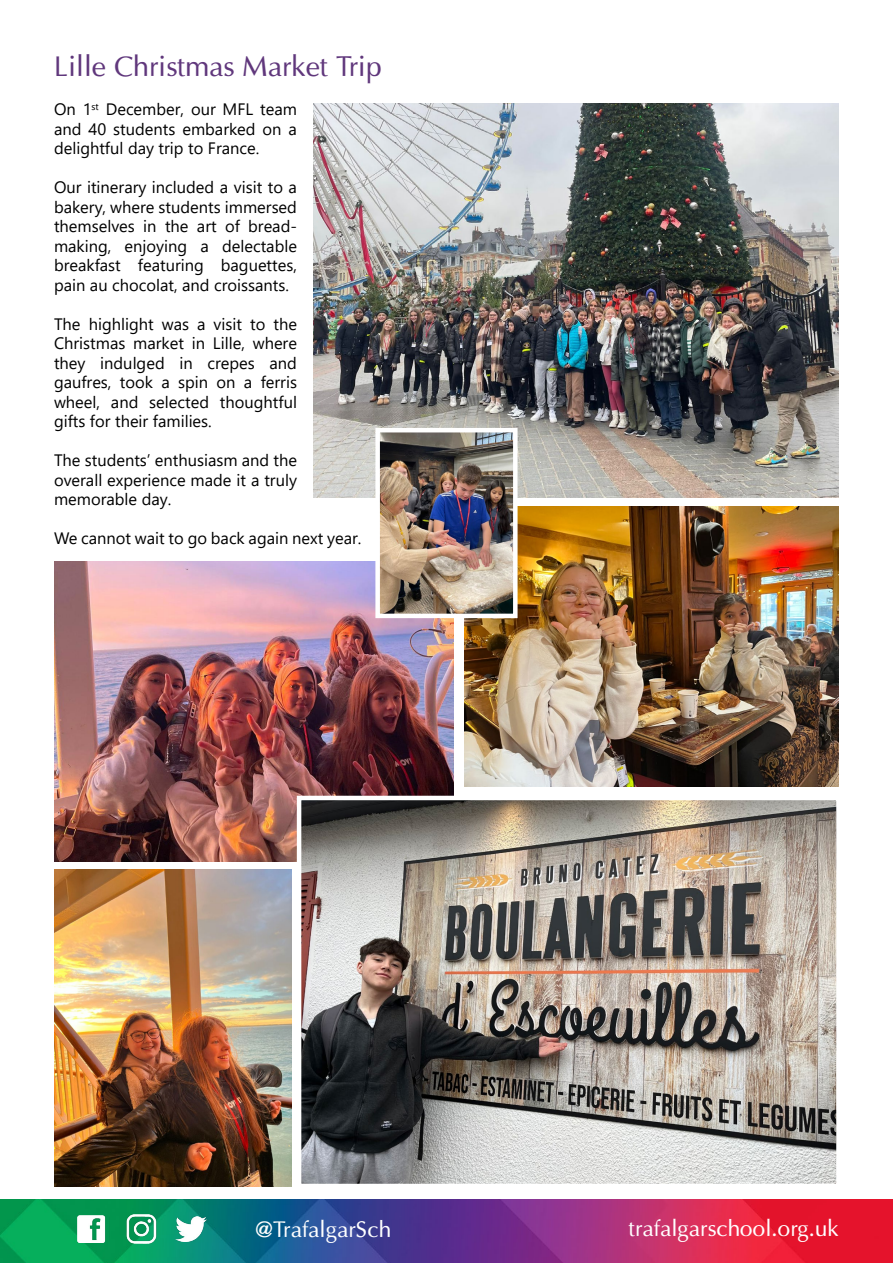
<style>
.page{position:relative;width:893px;height:1263px;background:#fff}
.page>*{position:absolute;margin:0;border:0;box-sizing:border-box;transform-origin:0 0}
.t1{font:28.5px "Optima";color:#60377c}
.t2{font:22.5px "Optima";color:#fff}
.t3{font:16.5px/19.5px "Segoe UI";color:#000;text-align:justify}
</style>
<div class="page">
<img style="left:0;top:1199px;width:893px;height:64px">
<img style="left:176px;top:1216px;width:30px;height:25px">
<img style="left:121px;top:1214px;width:39px;height:30px">
<img style="left:78px;top:1215px;width:31px;height:28px">
<img style="left:313px;top:103px;width:525px;height:394px">
<img style="left:54px;top:561px;width:400px;height:300px">
<img style="left:54px;top:870px;width:237px;height:316px">
<img style="left:302px;top:801px;width:534px;height:382px">
<div style="left:297px;top:796px;width:544px;height:392px;border:4px solid #fff"></div>
<img style="left:464px;top:506px;width:374px;height:281px">
<img style="left:380px;top:433px;width:133px;height:180px">
<div style="left:375px;top:428px;width:143px;height:190px;border:4px solid #fff"></div>
<h1 class="t1" style="left:54px;top:49px;width:330px">Lille Christmas Market Trip</h1>
<p class="t3" style="left:54px;top:98px;width:245px">On 1<sup>st</sup> December, our MFL team and 40 students embarked on a delightful day trip to France.</p>
<p class="t3" style="left:54px;top:176px;width:245px">Our itinerary included a visit to a bakery, where students immersed themselves in the art of bread&shy;making, enjoying a delectable breakfast featuring baguettes, pain au chocolat, and croissants.</p>
<p class="t3" style="left:54px;top:312px;width:245px">The highlight was a visit to the Christmas market in Lille, where they indulged in crepes and gaufres, took a spin on a ferris wheel, and selected thoughtful gifts for their families.</p>
<p class="t3" style="left:54px;top:449px;width:245px">The students’ enthusiasm and the overall experience made it a truly memorable day.</p>
<p class="t3" style="left:54px;top:527px;width:309px">We cannot wait to go back again next year.</p>
<h2 class="t2" style="left:255px;top:1215px;width:138px">@TrafalgarSch</h2>
<h2 class="t2" style="left:629px;top:1214px;width:212px">trafalgarschool.org.uk</h2>
</div>
